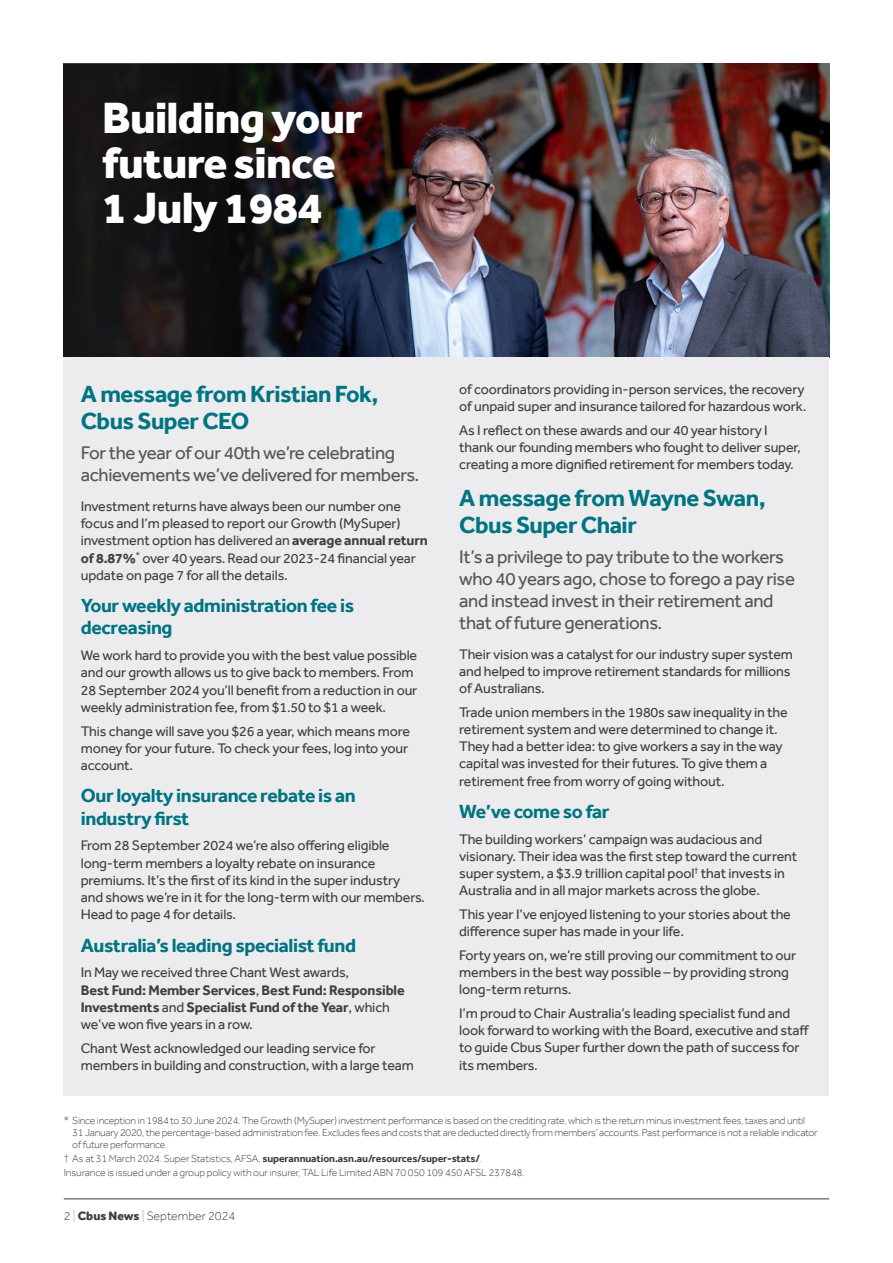
<style>
.page{position:relative;width:893px;height:1263px;background:#fff}
.page>*{position:absolute;margin:0;border:0;box-sizing:border-box;transform-origin:0 0}
._2018__Article_Heading__30_30pt{font:800 45px/45px "Effra";letter-spacing:-.015em;color:#fff}
._2018__Subheading_level_2__13_15pt{font:700 24px/27px "Effra";letter-spacing:-.02em;color:#007481}
._2018__Subheading_level_2__13_15pt-2{font:700 19.5px/22.5px "Effra";letter-spacing:-.02em;color:#007481}
._2018__Intro_text__12_5_14_5pt{font:18.75px/21.8px "Effra";letter-spacing:-.02em;color:#545557}
._2018__Body_Text_Regular__9_5_11_5pt{font:14.25px/17.2px "Effra";letter-spacing:-.01em;color:#3e3e3f}
._2018__Body_Text_Regular__9_5_11_5pt-2{font:700 14.25px/17.2px "Effra";letter-spacing:-.01em;color:#3e3e3f}
.t1{font:300 12.45px "Effra";color:#3e3e3f}
.N__Disclaimer{font:300 10.5px/12px "Effra";letter-spacing:-.02em;color:#3e3e3f}
.N__Disclaimer-2{font:700 10.5px "Effra";letter-spacing:-.01em;color:#3e3e3f}
.s1{font-weight:700}
.s2{font-weight:400}
.s3{font-weight:300;color:#545557}
.s4{font-weight:300}
.s5{color:#8cc34f}
.s6{font-weight:800}
</style>
<div class="page">
<img style="left:327px;top:64px;width:502px;height:293px">
<svg style="left:63px;top:64px;width:264px;height:293px;background:#161517"></svg>
<div style="left:64px;top:357px;width:765px;height:739px;background:#ececee"></div>
<hr style="left:64px;top:1198px;width:765px;height:1px;background:#3e3e3f">
<p class="_2018__Article_Heading__30_30pt" style="left:102px;top:95px;width:262px">Building your future since<br>1 July 1984</p>
<p class="_2018__Subheading_level_2__13_15pt" style="left:81px;top:380px;width:299px">A message from Kristian Fok,<br>Cbus Super CEO</p>
<p class="_2018__Intro_text__12_5_14_5pt" style="left:81px;top:442px;width:340px">For the year of our 40th we’re celebrating achievements we’ve delivered for members.</p>
<p class="_2018__Body_Text_Regular__9_5_11_5pt" style="left:81px;top:497px;width:349px">Investment returns have always been our number one focus and I’m pleased to report our Growth (MySuper) investment option has delivered an <span class="s1">average annual return of 8.87%</span><sup>*</sup> over 40 years. Read our 2023-24 financial year update on page 7 for all the details.</p>
<p class="_2018__Subheading_level_2__13_15pt-2" style="left:81px;top:594px;width:275px">Your weekly administration fee is decreasing</p>
<p class="_2018__Body_Text_Regular__9_5_11_5pt" style="left:81px;top:647px;width:338px">We work hard to provide you with the best value possible and our growth allows us to give back to members. From 28 September 2024 you’ll benefit from a reduction in our weekly administration fee, from $1.50 to $1 a week.</p>
<p class="_2018__Body_Text_Regular__9_5_11_5pt" style="left:81px;top:722px;width:331px">This change will save you $26 a year, which means more money for your future. To check your fees, log into your account.</p>
<p class="_2018__Subheading_level_2__13_15pt-2" style="left:81px;top:784px;width:276px">Our loyalty insurance rebate is an industry first</p>
<p class="_2018__Body_Text_Regular__9_5_11_5pt" style="left:81px;top:837px;width:346px">From 28 September 2024 we’re also offering eligible long-term members a loyalty rebate on insurance premiums. It’s the first of its kind in the super industry and shows we’re in it for the long-term with our members.<br>Head to page 4 for details.</p>
<p class="_2018__Subheading_level_2__13_15pt-2" style="left:81px;top:933px;width:277px">Australia’s leading specialist fund</p>
<p class="_2018__Body_Text_Regular__9_5_11_5pt-2" style="left:81px;top:964px;width:325px"><span class="s2">In May we received three Chant West awards,<br></span>Best Fund: Member Services<span class="s2">,</span> Best Fund: Responsible Investments <span class="s2">and</span> Specialist Fund of the Year<span class="s2">, which we’ve won five years in a row.</span></p>
<p class="_2018__Body_Text_Regular__9_5_11_5pt" style="left:81px;top:1039px;width:335px">Chant West acknowledged our leading service for members in building and construction, with a large team</p>
<p class="_2018__Body_Text_Regular__9_5_11_5pt" style="left:459px;top:381px;width:349px">of coordinators providing in-person services, the recovery of unpaid super and insurance tailored for hazardous work.</p>
<p class="_2018__Body_Text_Regular__9_5_11_5pt" style="left:459px;top:421px;width:343px">As I reflect on these awards and our 40 year history I thank our founding members who fought to deliver super, creating a more dignified retirement for members today.</p>
<p class="_2018__Subheading_level_2__13_15pt" style="left:459px;top:484px;width:308px">A message from Wayne Swan,<br>Cbus Super Chair</p>
<p class="_2018__Intro_text__12_5_14_5pt" style="left:459px;top:546px;width:337px">It’s a privilege to pay tribute to the workers who 40 years ago, chose to forego a pay rise and instead invest in their retirement and that of future generations.</p>
<p class="_2018__Body_Text_Regular__9_5_11_5pt" style="left:459px;top:645px;width:335px">Their vision was a catalyst for our industry super system and helped to improve retirement standards for millions of Australians.</p>
<p class="_2018__Body_Text_Regular__9_5_11_5pt" style="left:459px;top:703px;width:330px">Trade union members in the 1980s saw inequality in the retirement system and were determined to change it.<br>They had a better idea: to give workers a say in the way capital was invested for their futures. To give them a retirement free from worry of going without.</p>
<p class="_2018__Subheading_level_2__13_15pt-2" style="left:459px;top:800px;width:152px">We’ve come so far</p>
<p class="_2018__Body_Text_Regular__9_5_11_5pt" style="left:459px;top:830px;width:339px">The building workers’ campaign was audacious and visionary. Their idea was the first step toward the current super system, a $3.9 trillion capital pool<sup>†</sup> that invests in Australia and in all major markets across the globe.</p>
<p class="_2018__Body_Text_Regular__9_5_11_5pt" style="left:459px;top:905px;width:333px">This year I’ve enjoyed listening to your stories about the difference super has made in your life.</p>
<p class="_2018__Body_Text_Regular__9_5_11_5pt" style="left:459px;top:946px;width:339px">Forty years on, we’re still proving our commitment to our members in the best way possible – by providing strong long-term returns.</p>
<p class="_2018__Body_Text_Regular__9_5_11_5pt" style="left:459px;top:1004px;width:352px">I’m proud to Chair Australia’s leading specialist fund and look forward to working with the Board, executive and staff to guide Cbus Super further down the path of success for its members.</p>
<p class="N__Disclaimer" style="left:72px;top:1114px;width:747px;text-indent:-9px">* Since inception in 1984 to 30 June 2024. The Growth (MySuper) investment performance is based on the crediting rate, which is the return minus investment fees, taxes and until<br>31 January 2020, the percentage-based administration fee. Excludes fees and costs that are deducted directly from members’ accounts. Past performance is not a reliable indicator of future performance.</p>
<p class="N__Disclaimer-2" style="left:64px;top:1152px;width:420px"><span class="s3">†</span> <span class="s4">As at 31 March 2024. Super Statistics, AFSA,</span> superannuation.asn.au/resources/super-stats/<span class="s4">.</span></p>
<p class="N__Disclaimer" style="left:64px;top:1166px;width:462px">Insurance is issued under a group policy with our insurer, TAL Life Limited ABN 70 050 109 450 AFSL 237848.</p>
<p class="t1" style="left:64px;top:1209px;width:173px">2 <span class="s5">|</span> <span class="s6">Cbus News</span> <span class="s5">|</span> September 2024</p>
</div>
